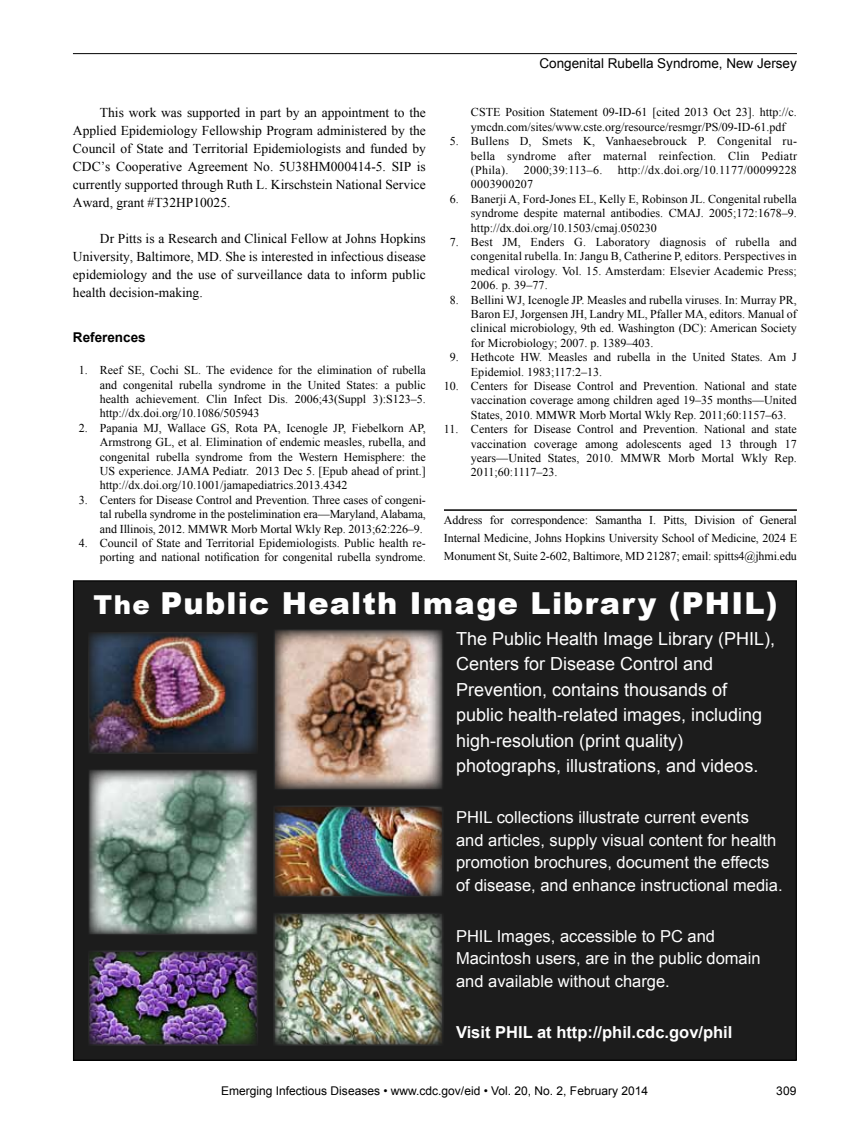
<style>
.page{position:relative;width:851px;height:1134px;background:#fff}
.page>*{position:absolute;margin:0;border:0;box-sizing:border-box;transform-origin:0 0}
.t1{font:900 30.3px "Arial";letter-spacing:.04em;color:#fff}
.t2{font:18px/25.5px "Arial";color:#fff}
.t3{font:16.5px/22.5px "Arial";color:#fff}
.t4{font:700 16.5px "Arial";color:#fff}
.t5{font:13.5px/18px "Times New Roman";color:#000;text-align:justify}
.t6{font:13.5px "Arial";color:#000}
.t7{font:700 13.5px "Arial";color:#000}
.t8{font:12px/14.4px "Times New Roman";color:#000;text-align:justify}
.t9{font:12px "Arial";color:#000}
.t10{font:12px "Times New Roman";letter-spacing:.02em;color:#000}
.s1{font-size:26.1px}
</style>
<div class="page">
<hr style="left:73px;top:53px;width:723px;height:1px;background:#000">
<hr style="left:444px;top:509px;width:353px;height:2px;background:#000">
<div style="left:74px;top:581px;width:722px;height:479px;background:#1c1c1c"></div>
<img style="left:91px;top:635px;width:164px;height:116px">
<img style="left:276px;top:808px;width:164px;height:87px">
<div style="left:273px;top:805px;width:170px;height:93px;border:2px solid #636466"></div>
<img style="left:276px;top:632px;width:165px;height:155px">
<div style="left:273px;top:629px;width:171px;height:161px;border:2px solid #636466"></div>
<img style="left:276px;top:915px;width:164px;height:128px">
<div style="left:273px;top:912px;width:170px;height:134px;border:2px solid #636466"></div>
<img style="left:91px;top:953px;width:164px;height:90px">
<div style="left:88px;top:950px;width:170px;height:96px;border:2px solid #636466"></div>
<img style="left:91px;top:772px;width:164px;height:160px">
<div style="left:88px;top:769px;width:170px;height:166px;border:2px solid #636466"></div>
<p class="t6" style="left:539px;top:55px;width:259px">Congenital Rubella Syndrome, New Jersey</p>
<p class="t5" style="left:73px;top:104px;width:354px;text-indent:27px">This work was supported in part by an appointment to the Applied Epidemiology Fellowship Program administered by the Council of State and Territorial Epidemiologists and funded by CDC’s Cooperative Agreement No. 5U38HM000414-5. SIP is currently supported through Ruth L. Kirschstein National Service Award, grant #T32HP10025.</p>
<p class="t5" style="left:73px;top:230px;width:354px;text-indent:27px">Dr Pitts is a Research and Clinical Fellow at Johns Hopkins University, Baltimore, MD. She is interested in infectious disease epidemiology and the use of surveillance data to inform public health decision-making.</p>
<p class="t7" style="left:73px;top:329px;width:74px">References</p>
<p class="t8" style="left:100px;top:363px;width:327px;text-indent:-21px">1. Reef SE, Cochi SL. The evidence for the elimination of rubella and congenital rubella syndrome in the United States: a public health achievement. Clin Infect Dis. 2006;43(Suppl 3):S123–5. http://dx.doi.org/10.1086/505943</p>
<p class="t8" style="left:100px;top:420px;width:327px;text-indent:-21px">2. Papania MJ, Wallace GS, Rota PA, Icenogle JP, Fiebelkorn AP, Armstrong GL, et al. Elimination of endemic measles, rubella, and congenital rubella syndrome from the Western Hemisphere: the US experience. JAMA Pediatr. 2013 Dec 5. [Epub ahead of print.] http://dx.doi.org/10.1001/jamapediatrics.2013.4342</p>
<p class="t8" style="left:100px;top:492px;width:327px;text-indent:-21px">3. Centers for Disease Control and Prevention. Three cases of congeni&shy;tal rubella syndrome in the postelimination era—Maryland, Alabama, and Illinois, 2012. MMWR Morb Mortal Wkly Rep. 2013;62:226–9.</p>
<p class="t8" style="left:79px;top:536px;width:348px;text-align:right">4. Council of State and Territorial Epidemiologists. Public health re&shy;porting and national notification for congenital rubella syndrome.</p>
<p class="t8" style="left:471px;top:105px;width:327px">CSTE Position Statement 09-ID-61 [cited 2013 Oct 23]. http://c. ymcdn.com/sites/www.cste.org/resource/resmgr/PS/09-ID-61.pdf</p>
<p class="t8" style="left:471px;top:134px;width:327px;text-indent:-21px">5. Bullens D, Smets K, Vanhaesebrouck P. Congenital ru&shy;bella syndrome after maternal reinfection. Clin Pediatr (Phila).</p>
<p class="t10" style="left:524px;top:162px;width:80px">2000;39:113–6.</p>
<p class="t10" style="left:618px;top:162px;width:180px">http://dx.doi.org/10.1177/00099228</p>
<p class="t10" style="left:471px;top:176px;width:64px">0003900207</p>
<p class="t8" style="left:471px;top:191px;width:327px;text-indent:-21px">6. Banerji A, Ford-Jones EL, Kelly E, Robinson JL. Congenital rubella syndrome despite maternal antibodies. CMAJ. 2005;172:1678–9. http://dx.doi.org/10.1503/cmaj.050230</p>
<p class="t8" style="left:471px;top:235px;width:327px;text-indent:-21px">7. Best JM, Enders G. Laboratory diagnosis of rubella and congenital rubella. In: Jangu B, Catherine P, editors. Perspectives in medical virology. Vol. 15. Amsterdam: Elsevier Academic Press; 2006. p. 39–77.</p>
<p class="t8" style="left:471px;top:292px;width:327px;text-indent:-21px">8. Bellini WJ, Icenogle JP. Measles and rubella viruses. In: Murray PR, Baron EJ, Jorgensen JH, Landry ML, Pfaller MA, editors. Manual of clinical microbiology, 9th ed. Washington (DC): American Society for Microbiology; 2007. p. 1389–403.</p>
<p class="t8" style="left:471px;top:350px;width:327px;text-indent:-21px">9. Hethcote HW. Measles and rubella in the United States. Am J<br>Epidemiol. 1983;117:2–13.</p>
<p class="t8" style="left:471px;top:379px;width:327px;text-indent:-27px">10. Centers for Disease Control and Prevention. National and state vaccination coverage among children aged 19–35 months—United States, 2010. MMWR Morb Mortal Wkly Rep. 2011;60:1157–63.</p>
<p class="t8" style="left:471px;top:422px;width:327px;text-indent:-27px">11. Centers for Disease Control and Prevention. National and state vaccination coverage among adolescents aged 13 through 17 years—United States, 2010. MMWR Morb Mortal Wkly Rep.<br>2011;60:1117–23.</p>
<p class="t8" style="left:444px;top:511px;width:354px;line-height:18px">Address for correspondence: Samantha I. Pitts, Division of General Internal Medicine, Johns Hopkins University School of Medicine, 2024 E Monument St, Suite 2-602, Baltimore, MD 21287; email: spitts4@jhmi.edu</p>
<h1 class="t1" style="left:93px;top:581px;width:685px"><span class="s1">The</span> Public Health Image Library (PHIL)</h1>
<h2 class="t2" style="left:456px;top:626px;width:321px">The Public Health Image Library (PHIL), Centers for Disease Control and Prevention, contains thousands of public health-related images, including high-resolution (print quality) photographs, illustrations, and videos.</h2>
<h3 class="t3" style="left:456px;top:806px;width:328px">PHIL collections illustrate current events<br>and articles, supply visual content for health promotion brochures, document the effects of disease, and enhance instructional media.</h3>
<h3 class="t3" style="left:456px;top:925px;width:306px">PHIL Images, accessible to PC and<br>Macintosh users, are in the public domain and available without charge.</h3>
<h3 class="t4" style="left:456px;top:1021px;width:278px">Visit PHIL at http://phil.cdc.gov/phil</h3>
<p class="t9" style="left:221px;top:1083px;width:428px">Emerging Infectious Diseases • www.cdc.gov/eid • Vol. 20, No. 2, February 2014</p>
<p class="t9" style="left:776px;top:1083px;width:22px">309</p>
</div>
